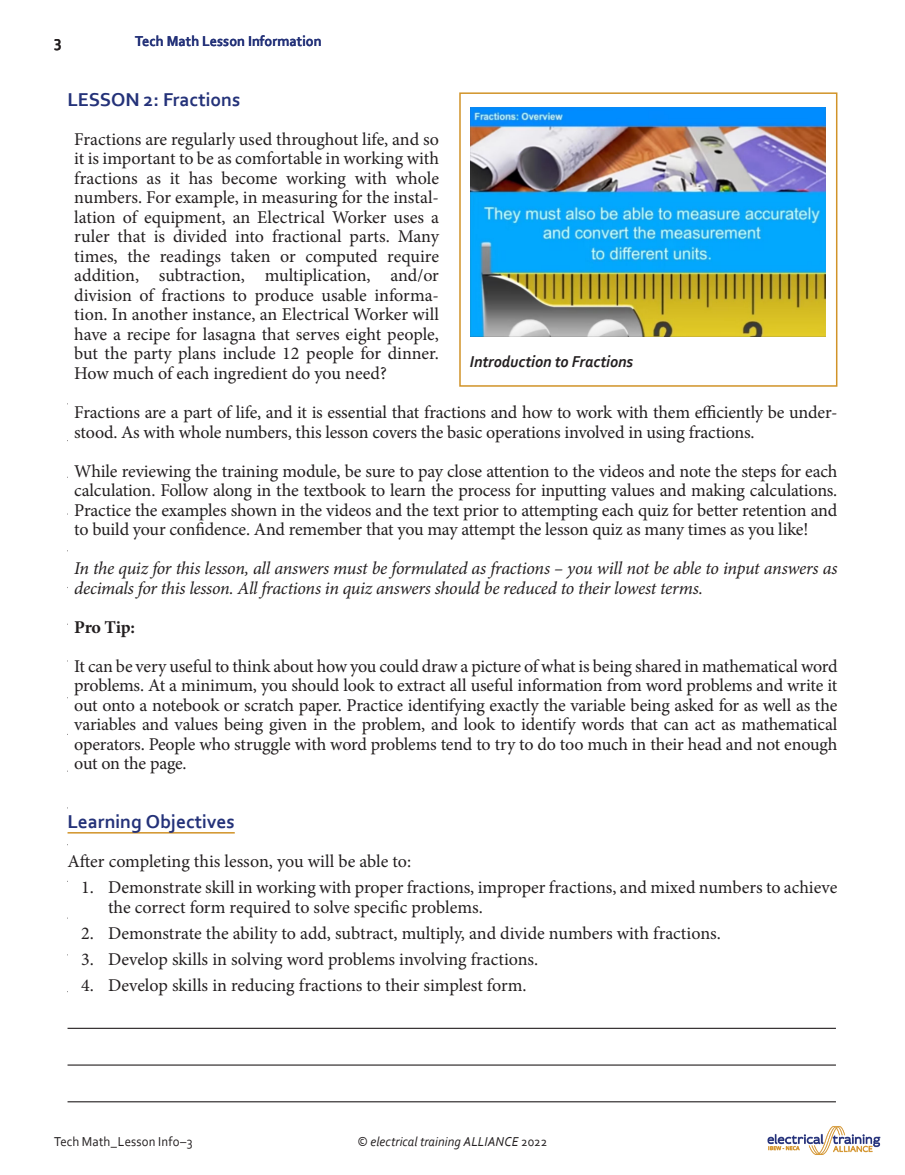
<style>
.page{position:relative;width:905px;height:1175px;background:#fff}
.page>*{position:absolute;margin:0;border:0;box-sizing:border-box;transform-origin:0 0}
.B-head_h3{font:700 19.5px "Corbel";color:#243279}
.A-head_h2_LessonInfo{font:700 19.5px "Corbel";letter-spacing:-.005em;color:#243279}
.BodyTextBulletedList{font:18px/19.5px "Minion Pro";letter-spacing:-.01em;color:#231f20;text-align:justify}
.BodyTextBulletedList-2{font:italic 18px/19.5px "Minion Pro";letter-spacing:-.015em;color:#231f20}
.BodyText1{font:18px "Minion Pro";color:#231f20}
.BodyTextBulletedList-3{font:700 18px "Minion Pro";letter-spacing:-.02em;color:#231f20}
.FigureCaption{font:italic 700 16.5px "Corbel";color:#231f20;scale:.95 1}
.t1{font:700 16.5px "Corbel";color:#231f20;scale:.95 1}
.t2{font:700 15px "Corbel";color:#243279;scale:.95 1}
.t3{font:italic 13.5px "Corbel";letter-spacing:.005em;color:#231f20;scale:.95 1}
.t4{font:13.5px "Corbel";letter-spacing:.01em;color:#231f20;scale:.95 1}
.s1{font-style:normal}
</style>
<div class="page">
<img style="left:767px;top:1126px;width:114px;height:29px">
<hr style="left:68px;top:1027px;width:768px;height:1px;background:#231f20">
<hr style="left:68px;top:1064px;width:768px;height:1px;background:#231f20">
<hr style="left:68px;top:1101px;width:768px;height:1px;background:#231f20">
<hr style="left:68px;top:832px;width:167px;height:1px;background:#d19328">
<img style="left:470px;top:108px;width:356px;height:229px">
<div style="left:459px;top:92px;width:378px;height:295px;border:2px solid #d19328"></div>
<p class="t1" style="left:54px;top:32px;width:10px">3</p>
<p class="t2" style="left:135px;top:32px;width:198px">Tech Math Lesson Information</p>
<p class="A-head_h2_LessonInfo" style="left:68px;top:87px;width:174px">LESSON 2: Fractions</p>
<p class="BodyTextBulletedList" style="left:74px;top:129px;width:366px">Fractions are regularly used throughout life, and so it is important to be as comfortable in working with fractions as it has become working with whole numbers. For example, in measuring for the instal&shy;lation of equipment, an Electrical Worker uses a ruler that is divided into fractional parts. Many times, the readings taken or computed require addition, subtraction, multiplication, and/or division of fractions to produce usable informa&shy;tion. In another instance, an Electrical Worker will have a recipe for lasagna that serves eight people, but the party plans include 12 people for dinner.<br>How much of each ingredient do you need?</p>
<p class="BodyTextBulletedList" style="left:74px;top:402px;width:764px">Fractions are a part of life, and it is essential that fractions and how to work with them efficiently be under&shy;stood. As with whole numbers, this lesson covers the basic operations involved in using fractions.</p>
<p class="BodyTextBulletedList" style="left:74px;top:461px;width:764px">While reviewing the training module, be sure to pay close attention to the videos and note the steps for each calculation. Follow along in the textbook to learn the process for inputting values and making calculations.<br>Practice the examples shown in the videos and the text prior to attempting each quiz for better retention and to build your confidence. And remember that you may attempt the lesson quiz as many times as you like!</p>
<p class="BodyTextBulletedList-2" style="left:74px;top:558px;width:764px">In the quiz for this lesson, all answers must be formulated as fractions – you will not be able to input answers as decimals for this lesson. All fractions in quiz answers should be reduced to their lowest terms.</p>
<p class="BodyTextBulletedList-3" style="left:74px;top:614px;width:62px">Pro Tip:</p>
<p class="BodyTextBulletedList" style="left:74px;top:656px;width:764px">It can be very useful to think about how you could draw a picture of what is being shared in mathematical word problems. At a minimum, you should look to extract all useful information from word problems and write it out onto a notebook or scratch paper. Practice identifying exactly the variable being asked for as well as the variables and values being given in the problem, and look to identify words that can act as mathematical operators. People who struggle with word problems tend to try to do too much in their head and not enough out on the page.</p>
<p class="FigureCaption" style="left:470px;top:351px;width:173px">Introduction to Fractions</p>
<h3 class="B-head_h3" style="left:68px;top:809px;width:169px">Learning Objectives</h3>
<p class="BodyText1" style="left:68px;top:849px;width:345px">After completing this lesson, you will be able to:</p>
<p class="BodyTextBulletedList" style="left:108px;top:877px;width:730px;text-indent:-27px">1. Demonstrate skill in working with proper fractions, improper fractions, and mixed numbers to achieve the correct form required to solve specific problems.</p>
<p class="BodyTextBulletedList" style="left:81px;top:923px;width:641px">2. Demonstrate the ability to add, subtract, multiply, and divide numbers with fractions.</p>
<p class="BodyTextBulletedList" style="left:81px;top:949px;width:459px">3. Develop skills in solving word problems involving fractions.</p>
<p class="BodyTextBulletedList" style="left:81px;top:975px;width:447px">4. Develop skills in reducing fractions to their simplest form.</p>
<p class="t4" style="left:54px;top:1132px;width:147px">Tech Math_Lesson Info–3</p>
<p class="t3" style="left:357px;top:1132px;width:201px"><span class="s1">©</span> electrical training ALLIANCE <span class="s1">2022</span></p>
</div>
